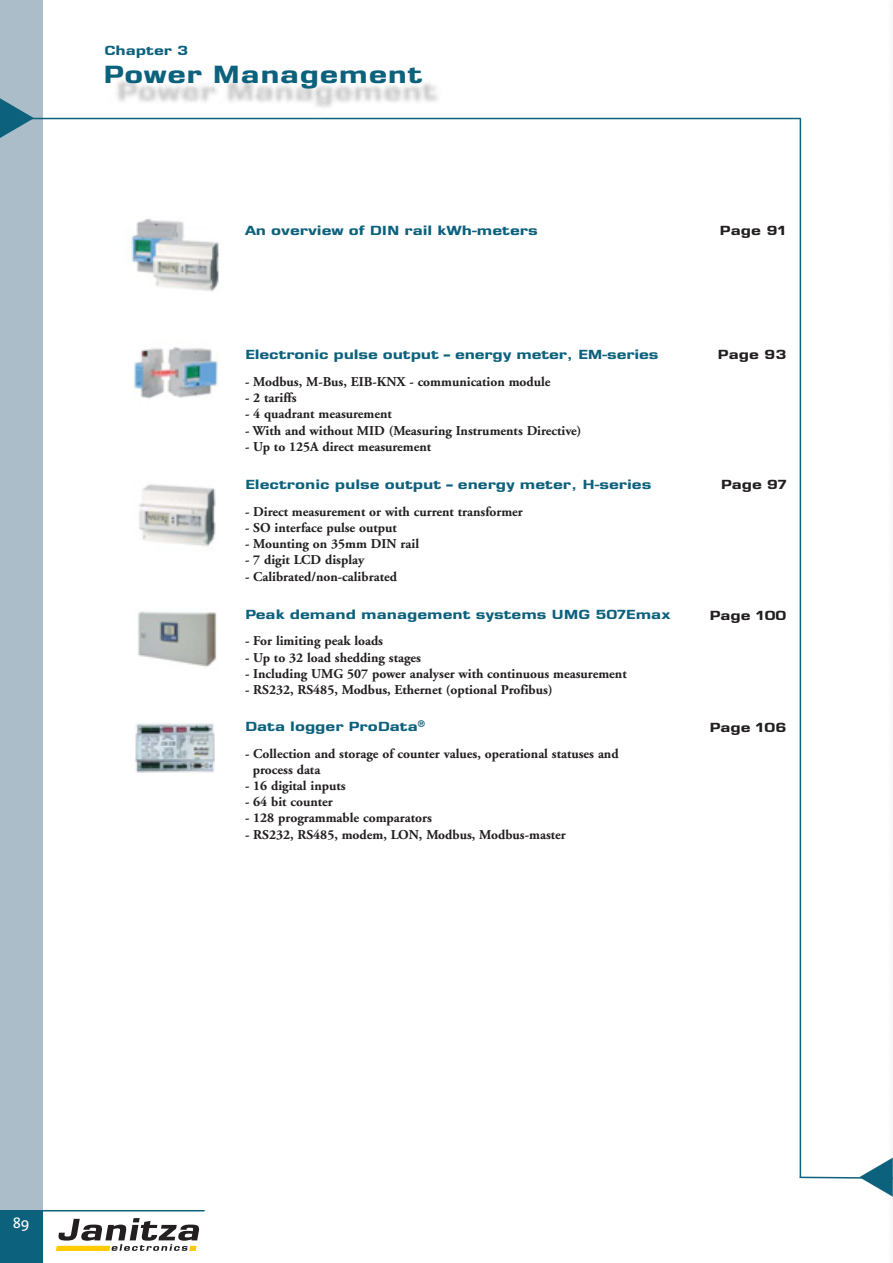
<style>
.page{position:relative;width:893px;height:1263px;background:#fff}
.page>*{position:absolute;margin:0;border:0;box-sizing:border-box;transform-origin:0 0}
.t1{font:700 24px "Seat Eurostile";letter-spacing:.025em;color:#0c617c}
.t2{font:15px "The Sans";color:#fff}
.t3{font:700 13.5px/16.2px "Adobe Garamond";color:#231f20}
.t4{font:700 12.75px "Seat Eurostile";color:#0c617c}
.t5{font:700 12.75px "Seat Eurostile";color:#231f20}
</style>
<div class="page">
<svg style="left:56px;top:1218px;width:143px;height:33px"></svg>
<div style="left:0;top:0;width:42px;height:1263px;background:#acbdca"></div>
<div style="left:0;top:1211px;width:42px;height:52px;background:#0c617c"></div>
<img style="left:107px;top:80px;width:660px;height:40px">
<hr style="left:1px;top:118px;width:800px;height:1px;background:#0c617c">
<hr style="left:799px;top:119px;width:2px;height:1059px;background:#0c617c">
<img style="left:134px;top:347px;width:84px;height:52px">
<img style="left:139px;top:484px;width:77px;height:63px">
<hr style="left:0;top:1210px;width:205px;height:1px;background:#0c617c">
<img style="left:129px;top:219px;width:90px;height:73px">
<img style="left:137px;top:611px;width:80px;height:56px">
<img style="left:135px;top:723px;width:80px;height:50px">
<svg style="left:1px;top:117px;width:33px;height:3px"></svg>
<svg style="left:799px;top:1158px;width:94px;height:21px"></svg>
<p class="t4" style="left:104px;top:45px;width:85px">Chapter 3</p>
<h1 class="t1" style="left:103px;top:66px;width:321px">Power Management</h1>
<p class="t4" style="left:245px;top:226px;width:294px">An overview of DIN rail kWh-meters</p>
<p class="t5" style="left:720px;top:226px;width:68px">Page 91</p>
<p class="t4" style="left:245px;top:350px;width:415px">Electronic pulse output – energy meter, EM-series</p>
<p class="t3" style="left:245px;top:375px;width:307px">- Modbus, M-Bus, EIB-KNX - communication module</p>
<p class="t3" style="left:245px;top:391px;width:53px">- 2 tariffs</p>
<p class="t3" style="left:245px;top:407px;width:148px">- 4 quadrant measurement</p>
<p class="t3" style="left:245px;top:423px;width:338px">- With and without MID (Measuring Instruments Directive)</p>
<p class="t3" style="left:245px;top:440px;width:188px">- Up to 125A direct measurement</p>
<p class="t4" style="left:245px;top:480px;width:408px">Electronic pulse output – energy meter, H-series</p>
<p class="t3" style="left:245px;top:505px;width:279px">- Direct measurement or with current transformer</p>
<p class="t3" style="left:245px;top:521px;width:153px">- SO interface pulse output</p>
<p class="t3" style="left:245px;top:537px;width:176px">- Mounting on 35mm DIN rail</p>
<p class="t3" style="left:245px;top:553px;width:121px">- 7 digit LCD display</p>
<p class="t3" style="left:245px;top:569px;width:153px">- Calibrated/non-calibrated</p>
<p class="t4" style="left:245px;top:610px;width:427px">Peak demand management systems UMG 507Emax</p>
<p class="t3" style="left:245px;top:634px;width:140px">- For limiting peak loads</p>
<p class="t3" style="left:245px;top:651px;width:177px">- Up to 32 load shedding stages</p>
<p class="t3" style="left:245px;top:667px;width:383px">- Including UMG 507 power analyser with continuous measurement</p>
<p class="t3" style="left:245px;top:683px;width:309px">- RS232, RS485, Modbus, Ethernet (optional Profibus)</p>
<p class="t4" style="left:245px;top:722px;width:182px">Data logger ProData<sup>®</sup></p>
<p class="t3" style="left:253px;top:746px;width:367px;text-indent:-8px">- Collection and storage of counter values, operational statuses and process data</p>
<p class="t3" style="left:245px;top:779px;width:102px">- 16 digital inputs</p>
<p class="t3" style="left:245px;top:795px;width:89px">- 64 bit counter</p>
<p class="t3" style="left:245px;top:811px;width:188px">- 128 programmable comparators</p>
<p class="t3" style="left:245px;top:827px;width:322px">- RS232, RS485, modem, LON, Modbus, Modbus-master</p>
<p class="t5" style="left:717px;top:350px;width:70px">Page 93</p>
<p class="t5" style="left:721px;top:480px;width:67px">Page 97</p>
<p class="t5" style="left:709px;top:611px;width:78px">Page 100</p>
<p class="t5" style="left:709px;top:722px;width:78px">Page 106</p>
<p class="t2" style="left:13px;top:1210px;width:18px">89</p>
</div>
